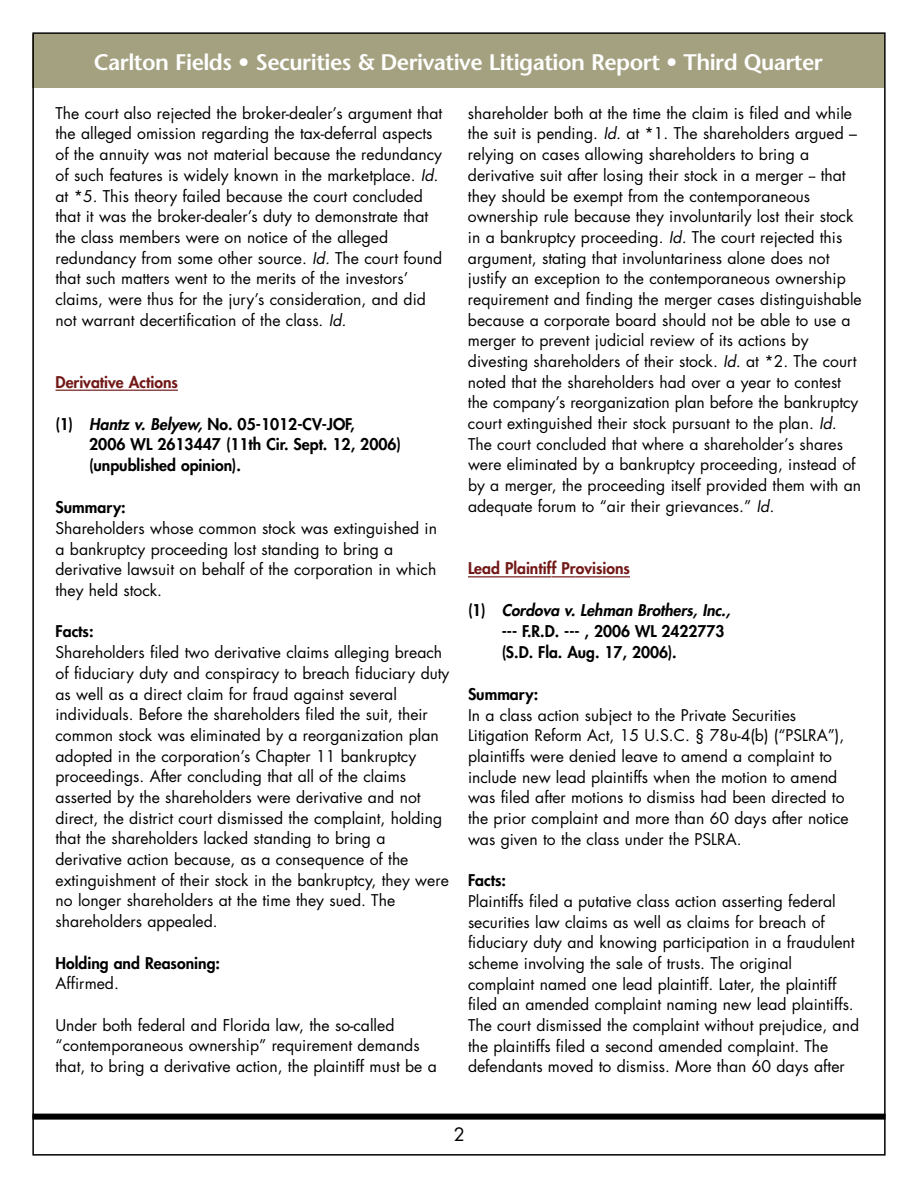
<style>
.page{position:relative;width:918px;height:1188px;background:#fff}
.page>*{position:absolute;margin:0;border:0;box-sizing:border-box;transform-origin:0 0}
.t1{font:600 22.5px "Stone Sans";letter-spacing:-.025em;color:#fff}
.t2{font:18px "Futura";color:#000}
.t3{font:15.75px/20.7px "Futura";color:#000}
.t4{font:800 15.75px/21px "Futura";color:#000}
.t5{font:800 15.75px "Futura";color:#721918}
.s1{font-style:italic}
</style>
<div class="page">
<div style="left:32px;top:34px;width:852px;height:54px;background:#a4a180"></div>
<div style="left:32px;top:1114px;width:854px;height:6px;background:#000"></div>
<hr style="left:56px;top:390px;width:122px;height:1px;background:#721918">
<hr style="left:468px;top:576px;width:84px;height:1px;background:#721918">
<svg style="left:552px;top:576px;width:24px;height:1px"></svg>
<hr style="left:576px;top:576px;width:54px;height:1px;background:#721918">
<h1 class="t1" style="left:94px;top:54px;width:731px">Carlton Fields • Securities &amp; Derivative Litigation Report • Third Quarter</h1>
<p class="t3" style="left:55px;top:104px;width:388px">The court also rejected the broker-dealer’s argument that the alleged omission regarding the tax-deferral aspects of the annuity was not material because the redundancy of such features is widely known in the marketplace. <span class="s1">Id. </span>at *5. This theory failed because the court concluded that it was the broker-dealer’s duty to demonstrate that the class members were on notice of the alleged redundancy from some other source. <span class="s1">Id.</span> The court found that such matters went to the merits of the investors’ claims, were thus for the jury’s consideration, and did not warrant decertification of the class. <span class="s1">Id.</span></p>
<p class="t3" style="left:468px;top:104px;width:395px">shareholder both at the time the claim is filed and while the suit is pending. <span class="s1">Id.</span> at *1. The shareholders argued – relying on cases allowing shareholders to bring a derivative suit after losing their stock in a merger -- that they should be exempt from the contemporaneous ownership rule because they involuntarily lost their stock in a bankruptcy proceeding. <span class="s1">Id.</span> The court rejected this argument, stating that involuntariness alone does not justify an exception to the contemporaneous ownership requirement and finding the merger cases distinguishable because a corporate board should not be able to use a merger to prevent judicial review of its actions by divesting shareholders of their stock. <span class="s1">Id.</span> at *2. The court noted that the shareholders had over a year to contest the company’s reorganization plan before the bankruptcy court extinguished their stock pursuant to the plan. <span class="s1">Id.<br></span>The court concluded that where a shareholder’s shares were eliminated by a bankruptcy proceeding, instead of by a merger, the proceeding itself provided them with an adequate forum to “air their grievances.” <span class="s1">Id.</span></p>
<p class="t5" style="left:56px;top:374px;width:124px">Derivative Actions</p>
<p class="t4" style="left:89px;top:414px;width:313px;text-indent:-34px">(1) <span class="s1">Hantz v. Belyew,</span> No. 05-1012-CV-JOF,<br>2006 WL 2613447 (11th Cir. Sept. 12, 2006) (unpublished opinion).</p>
<p class="t4" style="left:55px;top:498px;width:72px">Summary:</p>
<p class="t3" style="left:56px;top:519px;width:383px">Shareholders whose common stock was extinguished in a bankruptcy proceeding lost standing to bring a derivative lawsuit on behalf of the corporation in which they held stock.</p>
<p class="t4" style="left:56px;top:622px;width:40px">Facts:</p>
<p class="t3" style="left:56px;top:643px;width:395px">Shareholders filed two derivative claims alleging breach of fiduciary duty and conspiracy to breach fiduciary duty as well as a direct claim for fraud against several individuals. Before the shareholders filed the suit, their common stock was eliminated by a reorganization plan adopted in the corporation’s Chapter 11 bankruptcy proceedings. After concluding that all of the claims asserted by the shareholders were derivative and not direct, the district court dismissed the complaint, holding that the shareholders lacked standing to bring a derivative action because, as a consequence of the extinguishment of their stock in the bankruptcy, they were no longer shareholders at the time they sued. The shareholders appealed.</p>
<p class="t4" style="left:56px;top:953px;width:166px">Holding and Reasoning:</p>
<p class="t3" style="left:56px;top:975px;width:65px">Affirmed.</p>
<p class="t3" style="left:56px;top:1016px;width:383px">Under both federal and Florida law, the so-called “contemporaneous ownership” requirement demands that, to bring a derivative action, the plaintiff must be a</p>
<p class="t5" style="left:468px;top:561px;width:164px">Lead Plaintiff Provisions</p>
<p class="t4" style="left:502px;top:601px;width:230px;text-indent:-34px">(1) <span class="s1">Cordova v. Lehman Brothers, Inc., </span>--- F.R.D. --- , 2006 WL 2422773 (S.D. Fla. Aug. 17, 2006).</p>
<p class="t4" style="left:468px;top:685px;width:72px">Summary:</p>
<p class="t3" style="left:468px;top:706px;width:382px">In a class action subject to the Private Securities Litigation Reform Act, 15 U.S.C. § 78u-4(b) (“PSLRA”), plaintiffs were denied leave to amend a complaint to include new lead plaintiffs when the motion to amend was filed after motions to dismiss had been directed to the prior complaint and more than 60 days after notice was given to the class under the PSLRA.</p>
<p class="t4" style="left:468px;top:871px;width:40px">Facts:</p>
<p class="t3" style="left:468px;top:892px;width:393px">Plaintiffs filed a putative class action asserting federal securities law claims as well as claims for breach of fiduciary duty and knowing participation in a fraudulent scheme involving the sale of trusts. The original complaint named one lead plaintiff. Later, the plaintiff filed an amended complaint naming new lead plaintiffs.<br>The court dismissed the complaint without prejudice, and the plaintiffs filed a second amended complaint. The defendants moved to dismiss. More than 60 days after</p>
<p class="t2" style="left:454px;top:1126px;width:13px">2</p>
</div>
